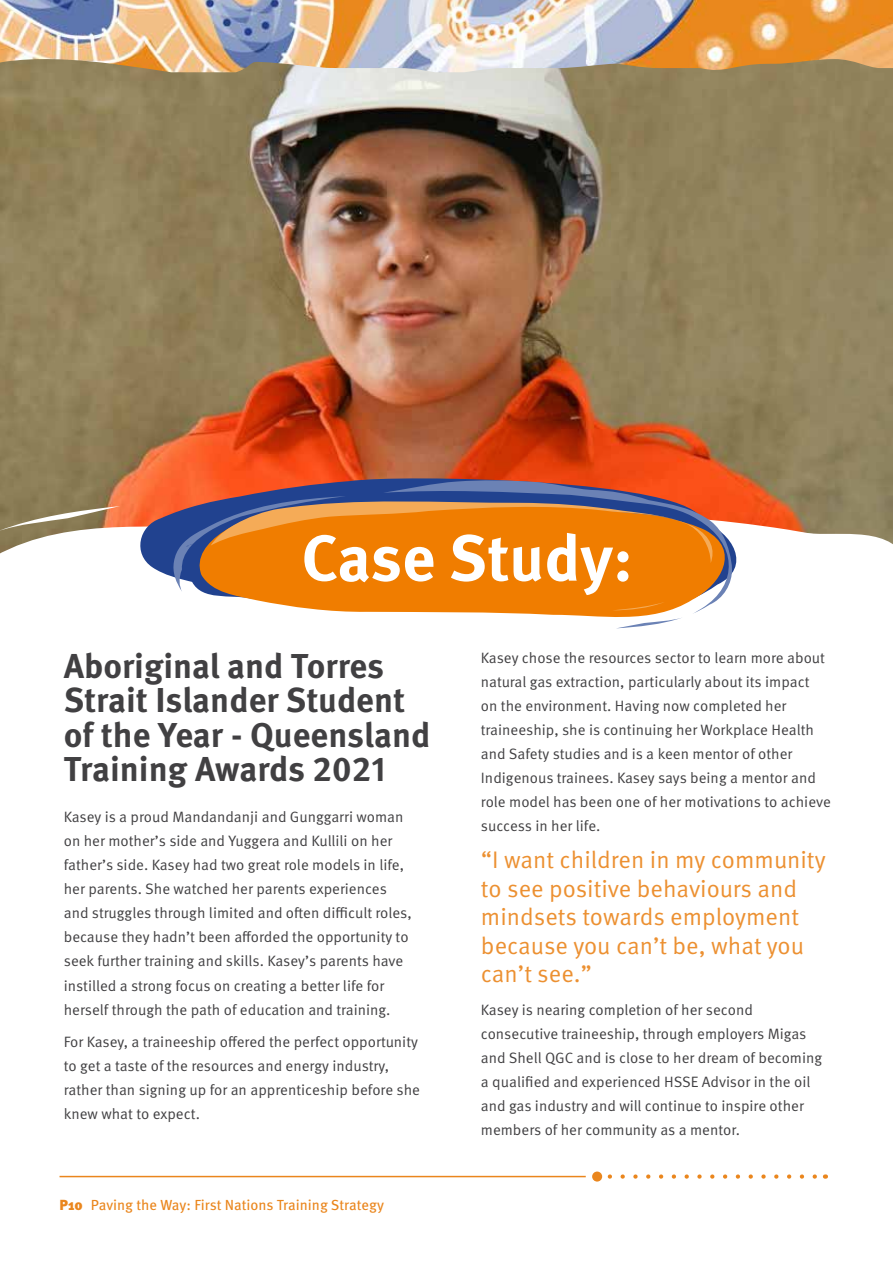
<style>
.page{position:relative;width:893px;height:1263px;background:#fff}
.page>*{position:absolute;margin:0;border:0;box-sizing:border-box;transform-origin:0 0}
.t1{font:700 64.65px "Meta Pro";color:#fff}
.Heading{font:700 34.5px/34.5px "Meta Pro";color:#414042}
.New_Subhead{font:24px/28.5px "Meta Pro Norm";color:#ec9031}
.Body{font:15px/24px "Meta Pro Norm";color:#414042}
.Subhead{font:14.7px "Meta Pro";color:#ea861d}
.Subhead-2{font:900 14.7px "Meta Pro";color:#ea861d}
</style>
<div class="page">
<hr style="left:60px;top:1176px;width:526px;height:1px;background:#ea861d">
<svg style="left:610px;top:1174px;width:207px;height:5px"></svg>
<div style="left:592px;top:1171px;width:10px;height:10px;background:#ea861d;border-radius:50%"></div>
<img style="left:0;top:0;width:893px;height:506px">
<svg style="left:0;top:506px;width:893px;height:38px"></svg>
<svg style="left:0;top:539px;width:874px;height:90px"></svg>
<svg style="left:132px;top:474px;width:621px;height:137px"></svg>
<svg style="left:172px;top:480px;width:568px;height:148px"></svg>
<svg style="left:211px;top:497px;width:504px;height:113px;background:#dd7d1a"></svg>
<svg style="left:892px;top:0;width:1px;height:72px"></svg>
<p class="t1" style="left:301px;top:508px;width:333px">Case Study:</p>
<p class="Heading" style="left:64px;top:646px;width:368px">Aboriginal and Torres<br>Strait Islander Student of the Year - Queensland<br>Training Awards 2021</p>
<p class="Body" style="left:64px;top:804px;width:349px">Kasey is a proud Mandandanji and Gunggarri woman on her mother’s side and Yuggera and Kullili on her father’s side. Kasey had two great role models in life, her parents. She watched her parents experiences and struggles through limited and often difficult roles, because they hadn’t been afforded the opportunity to seek further training and skills. Kasey’s parents have instilled a strong focus on creating a better life for herself through the path of education and training.</p>
<p class="Body" style="left:64px;top:1029px;width:358px">For Kasey, a traineeship offered the perfect opportunity to get a taste of the resources and energy industry, rather than signing up for an apprenticeship before she knew what to expect.</p>
<p class="Subhead-2" style="left:60px;top:1193px;width:25px">P10</p>
<p class="Subhead" style="left:91px;top:1194px;width:295px">Paving the Way: First Nations Training Strategy</p>
<p class="Body" style="left:481px;top:645px;width:351px">Kasey chose the resources sector to learn more about natural gas extraction, particularly about its impact<br>on the environment. Having now completed her traineeship, she is continuing her Workplace Health and Safety studies and is a keen mentor of other Indigenous trainees. Kasey says being a mentor and role model has been one of her motivations to achieve success in her life.</p>
<p class="New_Subhead" style="left:481px;top:844px;width:346px">“I want children in my community to see positive behaviours and mindsets towards employment because you can’t be, what you can’t see.”</p>
<p class="Body" style="left:481px;top:996px;width:343px">Kasey is nearing completion of her second consecutive traineeship, through employers Migas and Shell QGC and is close to her dream of becoming a qualified and experienced HSSE Advisor in the oil and gas industry and will continue to inspire other members of her community as a mentor.</p>
</div>
